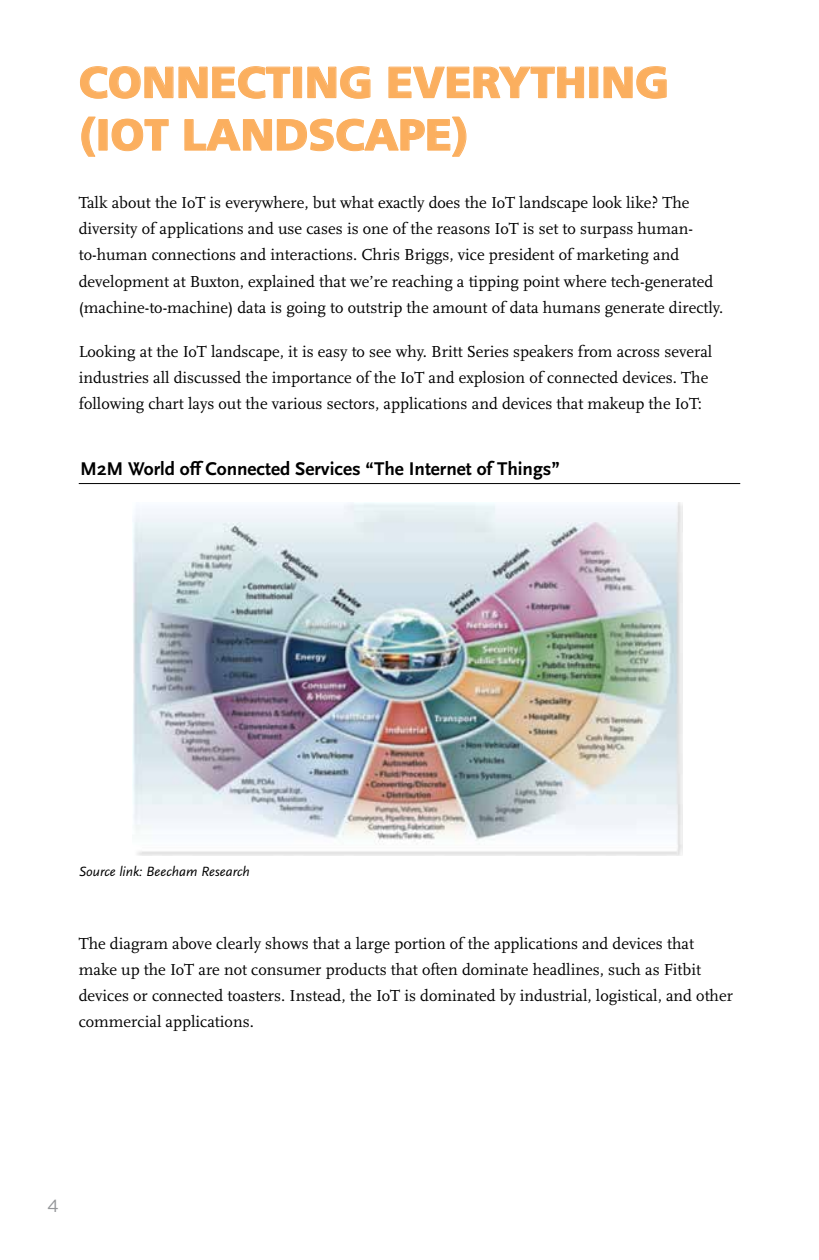
<style>
.page{position:relative;width:819px;height:1260px;background:#fff}
.page>*{position:absolute;margin:0;border:0;box-sizing:border-box;transform-origin:0 0}
.t1{font:900 43.75px/52.5px "Frutiger";color:#fbaf5f}
.t2{font:700 19.25px "Scala Sans OT";color:#000}
.t3{font:17.5px "Gotham";color:#939598}
.t4{font:16.62px/26.2px "Scala";color:#000}
.t5{font:italic 14px "Scala Sans OT";color:#000}
</style>
<div class="page">
<svg style="left:80px;top:66px;width:211px;height:33px"></svg>
<div style="left:294px;top:67px;width:8px;height:31px;border:1px solid #fbaf5f"></div>
<svg style="left:307px;top:66px;width:64px;height:33px"></svg>
<svg style="left:388px;top:66px;width:197px;height:33px"></svg>
<div style="left:590px;top:67px;width:8px;height:31px;border:1px solid #fbaf5f"></div>
<svg style="left:603px;top:66px;width:64px;height:33px"></svg>
<svg style="left:81px;top:116px;width:15px;height:41px"></svg>
<svg style="left:111px;top:118px;width:58px;height:34px"></svg>
<svg style="left:184px;top:116px;width:283px;height:41px"></svg>
<img style="left:133px;top:503px;width:549px;height:353px">
<hr style="left:79px;top:483px;width:661px;height:1px;background:#000">
<h1 class="t1" style="left:79px;top:56px;width:592px">CONNECTING EVERYTHING (IOT LANDSCAPE)</h1>
<p class="t4" style="left:79px;top:190px;width:646px">Talk about the IoT is everywhere, but what exactly does the IoT landscape look like? The diversity of applications and use cases is one of the reasons IoT is set to surpass human&shy;to-human connections and interactions. Chris Briggs, vice president of marketing and development at Buxton, explained that we’re reaching a tipping point where tech-generated (machine-to-machine) data is going to outstrip the amount of data humans generate directly.</p>
<p class="t4" style="left:79px;top:338px;width:635px">Looking at the IoT landscape, it is easy to see why. Britt Series speakers from across several industries all discussed the importance of the IoT and explosion of connected devices. The following chart lays out the various sectors, applications and devices that makeup the IoT:</p>
<p class="t2" style="left:80px;top:457px;width:481px">M2M World off Connected Services “The Internet of Things”</p>
<p class="t5" style="left:79px;top:863px;width:173px">Source link: Beecham Research</p>
<p class="t4" style="left:79px;top:930px;width:656px">The diagram above clearly shows that a large portion of the applications and devices that make up the IoT are not consumer products that often dominate headlines, such as Fitbit devices or connected toasters. Instead, the IoT is dominated by industrial, logistical, and other commercial applications.</p>
<p class="t3" style="left:47px;top:1194px;width:13px">4</p>
</div>
